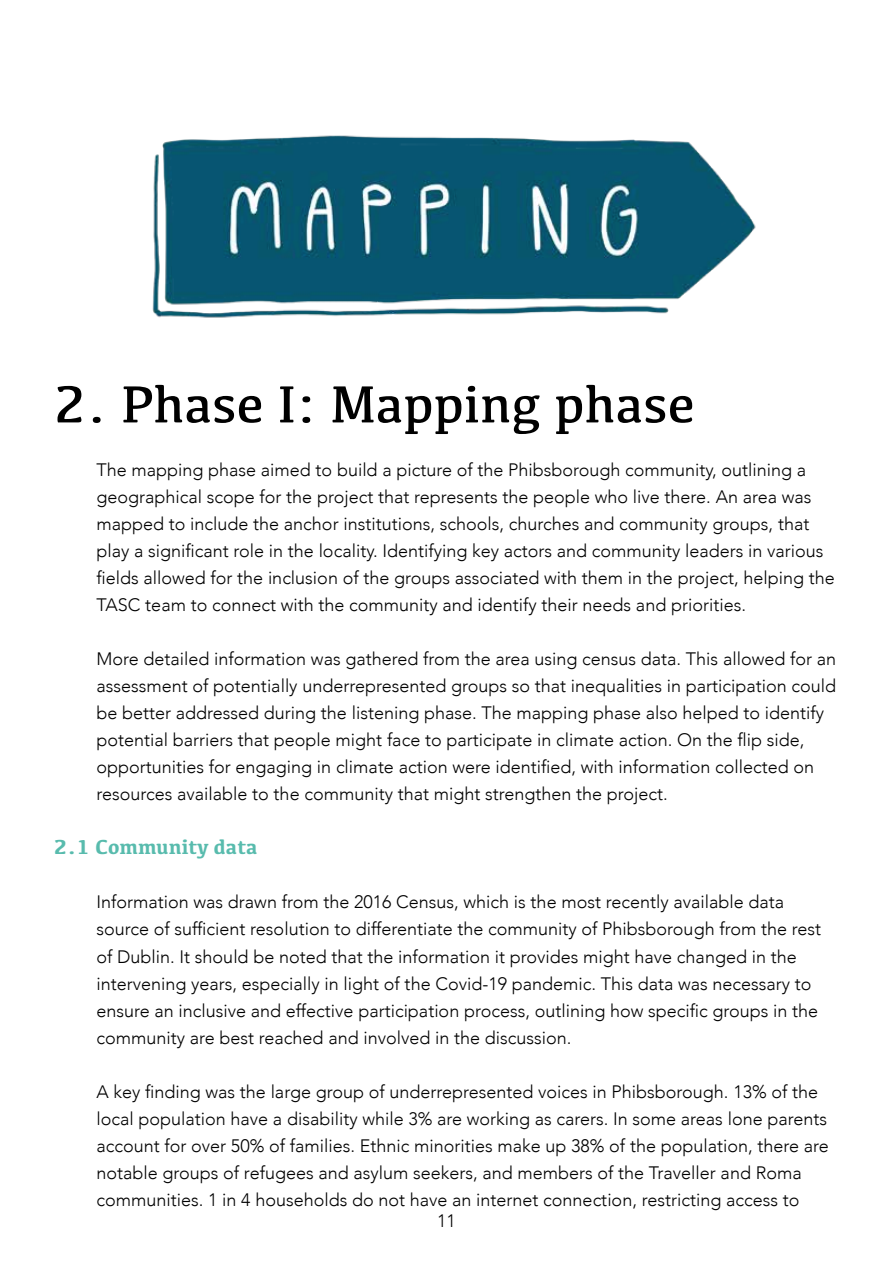
<style>
.page{position:relative;width:893px;height:1263px;background:#fff}
.page>*{position:absolute;margin:0;border:0;box-sizing:border-box;transform-origin:0 0}
.t1{font:54px "Kefa";color:#000}
.t2{font:700 21px "Kefa";color:#58bbad}
.t3{font:300 18px/27px "Avenir";color:#000}
</style>
<div class="page">
<img style="left:152px;top:135px;width:604px;height:183px">
<h1 class="t1" style="left:54px;top:371px;width:642px">2. Phase I: Mapping phase</h1>
<p class="t3" style="left:97px;top:457px;width:740px">The mapping phase aimed to build a picture of the Phibsborough community, outlining a geographical scope for the project that represents the people who live there. An area was mapped to include the anchor institutions, schools, churches and community groups, that play a significant role in the locality. Identifying key actors and community leaders in various fields allowed for the inclusion of the groups associated with them in the project, helping the TASC team to connect with the community and identify their needs and priorities.</p>
<p class="t3" style="left:97px;top:646px;width:741px">More detailed information was gathered from the area using census data. This allowed for an assessment of potentially underrepresented groups so that inequalities in participation could be better addressed during the listening phase. The mapping phase also helped to identify potential barriers that people might face to participate in climate action. On the flip side, opportunities for engaging in climate action were identified, with information collected on resources available to the community that might strengthen the project.</p>
<p class="t2" style="left:54px;top:833px;width:205px">2.1 Community data</p>
<p class="t3" style="left:97px;top:889px;width:726px">Information was drawn from the 2016 Census, which is the most recently available data source of sufficient resolution to differentiate the community of Phibsborough from the rest of Dublin. It should be noted that the information it provides might have changed in the intervening years, especially in light of the Covid-19 pandemic. This data was necessary to ensure an inclusive and effective participation process, outlining how specific groups in the community are best reached and involved in the discussion.</p>
<p class="t3" style="left:97px;top:1078px;width:734px">A key finding was the large group of underrepresented voices in Phibsborough. 13% of the local population have a disability while 3% are working as carers. In some areas lone parents account for over 50% of families. Ethnic minorities make up 38% of the population, there are notable groups of refugees and asylum seekers, and members of the Traveller and Roma communities. 1 in 4 households do not have an internet connection, restricting access to</p>
<p class="t3" style="left:437px;top:1207px;width:20px">11</p>
</div>
